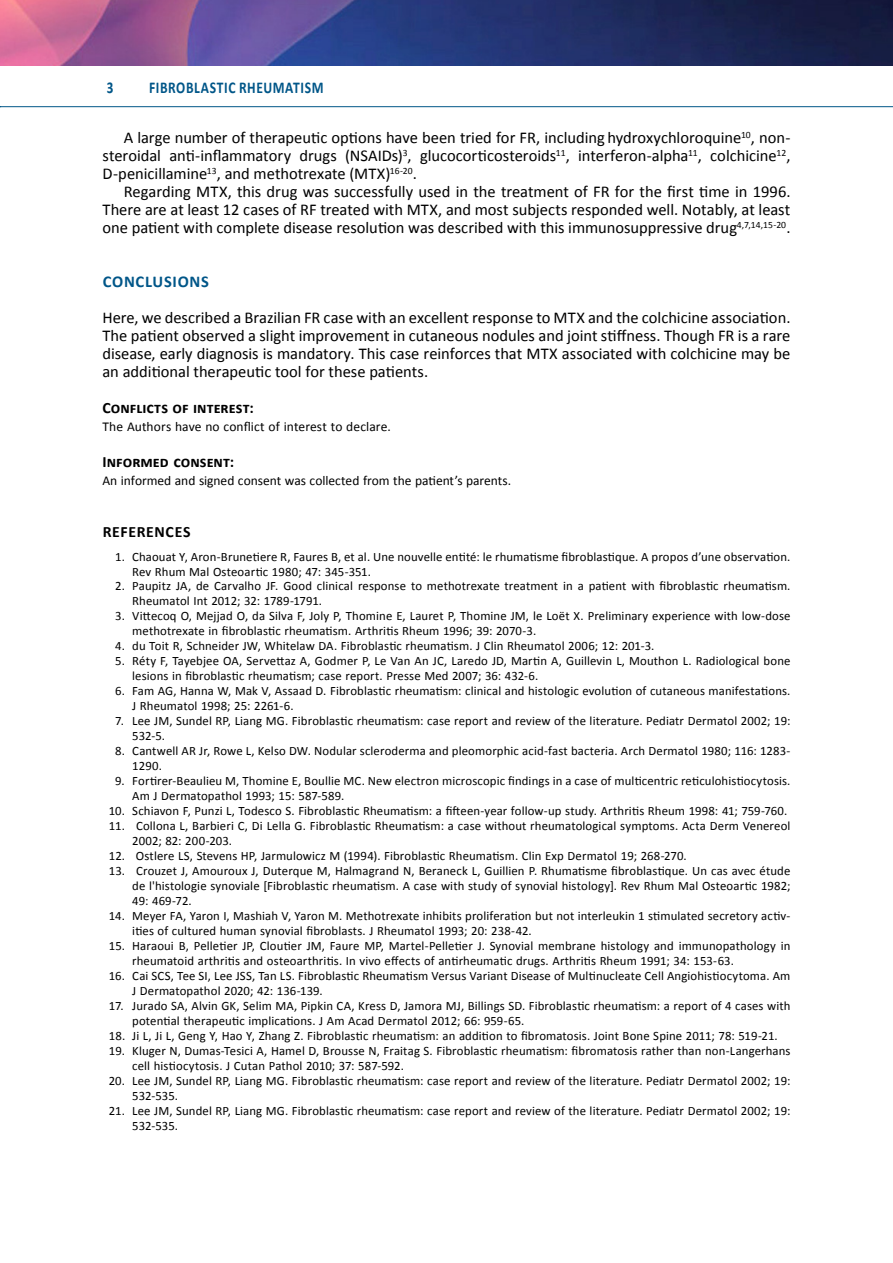
<style>
.page{position:relative;width:893px;height:1263px;background:#fff}
.page>*{position:absolute;margin:0;border:0;box-sizing:border-box;transform-origin:0 0}
.t1{font:16.5px/18px "Calibri";color:#000;text-align:justify}
.t2{font:700 16.5px "Calibri";letter-spacing:.04em;color:#005688;scale:.82 1}
.t3{font:700 16.5px "Calibri";letter-spacing:.04em;color:#005688}
.t4{font:700 16.5px "Calibri";letter-spacing:.04em;color:#005688;scale:.8 1}
.t5{font:700 15.75px "Calibri";letter-spacing:.005em;color:#000}
.t6{font:700 15.75px "Calibri";letter-spacing:.04em;color:#000}
.t7{font:13.5px "Calibri";color:#000}
.t8{font:12.75px/15px "Calibri";letter-spacing:.01em;color:#000}
</style>
<div class="page">
<hr style="left:0;top:106px;width:893px;height:1px;background:#005688">
<img style="left:0;top:0;width:893px;height:66px">
<p class="t4" style="left:107px;top:77px;width:10px">3</p>
<p class="t2" style="left:149px;top:77px;width:214px">FIBROBLASTIC RHEUMATISM</p>
<p class="t1" style="left:102px;top:128px;width:689px;text-indent:21px">A large number of therapeutic options have been tried for FR, including hydroxychloroquine<sup>10</sup>, non&shy;steroidal anti-inflammatory drugs (NSAIDs)<sup>3</sup>, glucocorticosteroids<sup>11</sup>, interferon-alpha<sup>11</sup>, colchicine<sup>12</sup>, D-penicillamine<sup>13</sup>, and methotrexate (MTX)<sup>16-20</sup>.</p>
<p class="t1" style="left:102px;top:182px;width:689px;text-indent:21px">Regarding MTX, this drug was successfully used in the treatment of FR for the first time in 1996.<br>There are at least 12 cases of RF treated with MTX, and most subjects responded well. Notably, at least one patient with complete disease resolution was described with this immunosuppressive drug<sup>4,7,14,15-20</sup>.</p>
<p class="t3" style="left:103px;top:272px;width:108px">CONCLUSIONS</p>
<p class="t1" style="left:102px;top:308px;width:689px">Here, we described a Brazilian FR case with an excellent response to MTX and the colchicine association.<br>The patient observed a slight improvement in cutaneous nodules and joint stiffness. Though FR is a rare disease, early diagnosis is mandatory. This case reinforces that MTX associated with colchicine may be an additional therapeutic tool for these patients.</p>
<p class="t5" style="left:102px;top:398px;width:153px">Conflicts of interest:</p>
<p class="t7" style="left:102px;top:419px;width:290px">The Authors have no conflict of interest to declare.</p>
<p class="t5" style="left:102px;top:452px;width:133px">Informed consent:</p>
<p class="t7" style="left:102px;top:473px;width:410px">An informed and signed consent was collected from the patient’s parents.</p>
<p class="t6" style="left:103px;top:521px;width:89px">REFERENCES</p>
<p class="t8" style="left:132px;top:548px;width:660px;text-indent:-17px">1. Chaouat Y, Aron-Brunetiere R, Faures B, et al. Une nouvelle entité: le rhumatisme fibroblastique. A propos d’une observation.<br>Rev Rhum Mal Osteoartic 1980; 47: 345-351.</p>
<p class="t8" style="left:132px;top:578px;width:660px;text-indent:-17px">2. Paupitz JA, de Carvalho JF. Good clinical response to methotrexate treatment in a patient with fibroblastic rheumatism.<br>Rheumatol Int 2012; 32: 1789-1791.</p>
<p class="t8" style="left:132px;top:608px;width:660px;text-indent:-17px">3. Vittecoq O, Mejjad O, da Silva F, Joly P, Thomine E, Lauret P, Thomine JM, le Loët X. Preliminary experience with low-dose methotrexate in fibroblastic rheumatism. Arthritis Rheum 1996; 39: 2070-3.</p>
<p class="t8" style="left:115px;top:638px;width:541px">4. du Toit R, Schneider JW, Whitelaw DA. Fibroblastic rheumatism. J Clin Rheumatol 2006; 12: 201-3.</p>
<p class="t8" style="left:132px;top:653px;width:660px;text-indent:-17px">5. Réty F, Tayebjee OA, Servettaz A, Godmer P, Le Van An JC, Laredo JD, Martin A, Guillevin L, Mouthon L. Radiological bone lesions in fibroblastic rheumatism; case report. Presse Med 2007; 36: 432-6.</p>
<p class="t8" style="left:132px;top:683px;width:660px;text-indent:-17px">6. Fam AG, Hanna W, Mak V, Assaad D. Fibroblastic rheumatism: clinical and histologic evolution of cutaneous manifestations.<br>J Rheumatol 1998; 25: 2261-6.</p>
<p class="t8" style="left:132px;top:713px;width:660px;text-indent:-17px">7. Lee JM, Sundel RP, Liang MG. Fibroblastic rheumatism: case report and review of the literature. Pediatr Dermatol 2002; 19:<br>532-5.</p>
<p class="t8" style="left:132px;top:743px;width:660px;text-indent:-17px">8. Cantwell AR Jr, Rowe L, Kelso DW. Nodular scleroderma and pleomorphic acid-fast bacteria. Arch Dermatol 1980; 116: 1283-<br>1290.</p>
<p class="t8" style="left:132px;top:773px;width:660px;text-indent:-17px">9. Fortirer-Beaulieu M, Thomine E, Boullie MC. New electron microscopic findings in a case of multicentric reticulohistiocytosis.<br>Am J Dermatopathol 1993; 15: 587-589.</p>
<p class="t8" style="left:109px;top:803px;width:680px">10. Schiavon F, Punzi L, Todesco S. Fibroblastic Rheumatism: a fifteen-year follow-up study. Arthritis Rheum 1998: 41; 759-760.</p>
<p class="t8" style="left:132px;top:818px;width:660px;text-indent:-23px">11. Collona L, Barbieri C, Di Lella G. Fibroblastic Rheumatism: a case without rheumatological symptoms. Acta Derm Venereol<br>2002; 82: 200-203.</p>
<p class="t8" style="left:109px;top:848px;width:579px">12. Ostlere LS, Stevens HP, Jarmulowicz M (1994). Fibroblastic Rheumatism. Clin Exp Dermatol 19; 268-270.</p>
<p class="t8" style="left:132px;top:863px;width:660px;text-align:justify;text-indent:-23px">13. Crouzet J, Amouroux J, Duterque M, Halmagrand N, Beraneck L, Guillien P. Rhumatisme fibroblastique. Un cas avec étude de l'histologie synoviale [Fibroblastic rheumatism. A case with study of synovial histology]. Rev Rhum Mal Osteoartic 1982; 49: 469-72.</p>
<p class="t8" style="left:132px;top:908px;width:660px;text-indent:-23px">14. Meyer FA, Yaron I, Mashiah V, Yaron M. Methotrexate inhibits proliferation but not interleukin 1 stimulated secretory activ&shy;ities of cultured human synovial fibroblasts. J Rheumatol 1993; 20: 238-42.</p>
<p class="t8" style="left:132px;top:938px;width:660px;text-indent:-23px">15. Haraoui B, Pelletier JP, Cloutier JM, Faure MP, Martel-Pelletier J. Synovial membrane histology and immunopathology in rheumatoid arthritis and osteoarthritis. In vivo effects of antirheumatic drugs. Arthritis Rheum 1991; 34: 153-63.</p>
<p class="t8" style="left:132px;top:968px;width:660px;text-indent:-23px">16. Cai SCS, Tee SI, Lee JSS, Tan LS. Fibroblastic Rheumatism Versus Variant Disease of Multinucleate Cell Angiohistiocytoma. Am<br>J Dermatopathol 2020; 42: 136-139.</p>
<p class="t8" style="left:132px;top:998px;width:660px;text-indent:-23px">17. Jurado SA, Alvin GK, Selim MA, Pipkin CA, Kress D, Jamora MJ, Billings SD. Fibroblastic rheumatism: a report of 4 cases with potential therapeutic implications. J Am Acad Dermatol 2012; 66: 959-65.</p>
<p class="t8" style="left:109px;top:1028px;width:670px">18. Ji L, Ji L, Geng Y, Hao Y, Zhang Z. Fibroblastic rheumatism: an addition to fibromatosis. Joint Bone Spine 2011; 78: 519-21.</p>
<p class="t8" style="left:132px;top:1043px;width:660px;text-indent:-23px">19. Kluger N, Dumas-Tesici A, Hamel D, Brousse N, Fraitag S. Fibroblastic rheumatism: fibromatosis rather than non-Langerhans cell histiocytosis. J Cutan Pathol 2010; 37: 587-592.</p>
<p class="t8" style="left:132px;top:1073px;width:660px;text-indent:-23px">20. Lee JM, Sundel RP, Liang MG. Fibroblastic rheumatism: case report and review of the literature. Pediatr Dermatol 2002; 19:<br>532-535.</p>
<p class="t8" style="left:132px;top:1103px;width:660px;text-indent:-23px">21. Lee JM, Sundel RP, Liang MG. Fibroblastic rheumatism: case report and review of the literature. Pediatr Dermatol 2002; 19:<br>532-535.</p>
</div>
